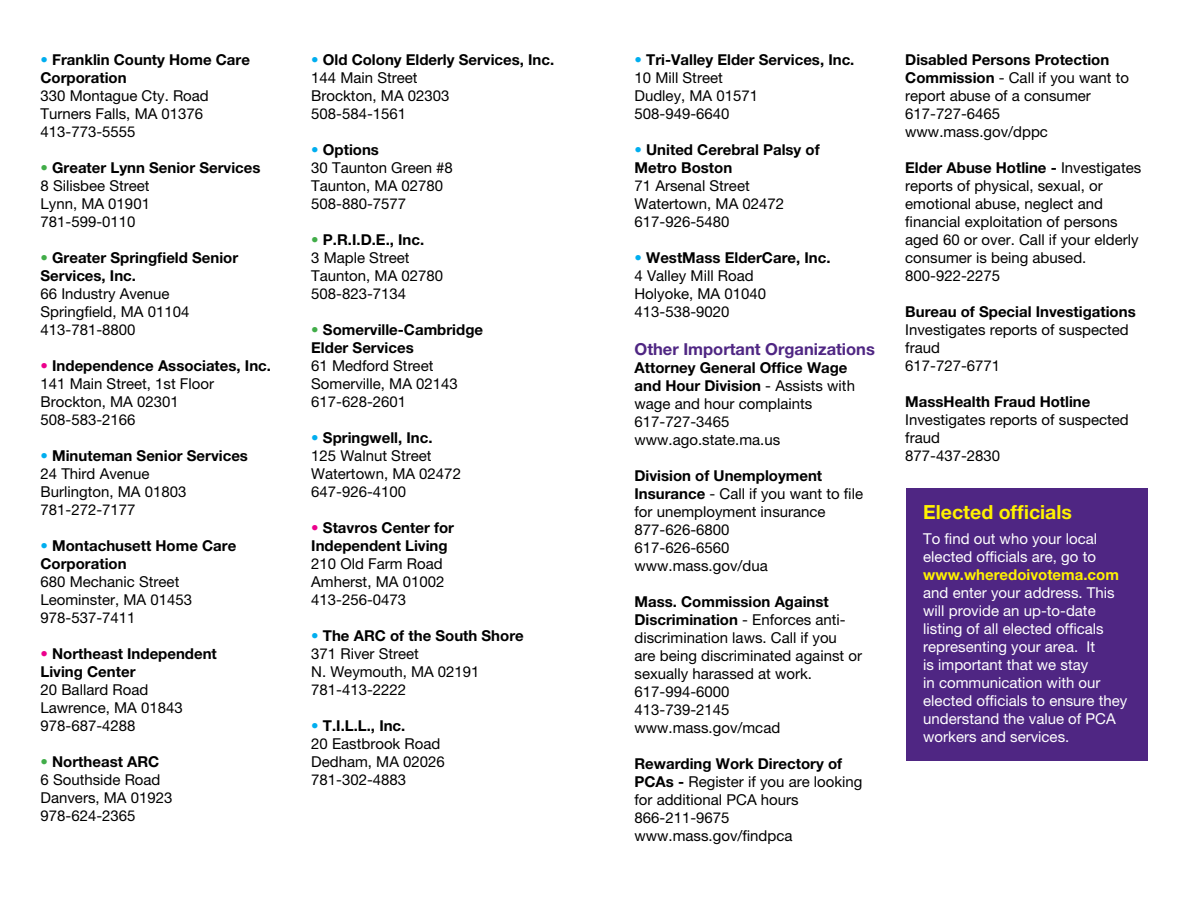
<style>
.page{position:relative;width:1188px;height:918px;background:#fff}
.page>*{position:absolute;margin:0;border:0;box-sizing:border-box;transform-origin:0 0}
.t1{font:700 19.5px "Helvetica Neue LT Pro";color:#fff200}
.t2{font:700 16.5px "Helvetica Neue LT Pro";color:#4f2683}
.t3{font:15px/18px "Helvetica Neue LT Pro";color:#000}
.t4{font:700 15px/18px "Helvetica Neue LT Pro";color:#000}
.t5{font:15px/18px "Helvetica Neue LT Pro";color:#fff}
.t6{font:700 15px "Helvetica Neue LT Pro";color:#fff200}
.s1{color:#00aeef}
.s2{font-weight:700;color:#41ad49}
.s3{font-weight:700}
.s4{color:#41ad49}
.s5{font-weight:700;color:#ec008c}
.s6{font-weight:700;color:#00aeef}
.s7{color:#ec008c}
</style>
<div class="page">
<div style="left:906px;top:488px;width:242px;height:272px;background:#4f2683"></div>
<p class="t4" style="left:40px;top:50px;width:211px"><span class="s1">•</span> Franklin County Home Care<br>Corporation</p>
<p class="t3" style="left:40px;top:86px;width:170px">330 Montague Cty. Road<br>Turners Falls, MA 01376<br>413-773-5555</p>
<p class="t3" style="left:40px;top:158px;width:222px"><span class="s2">•</span> <span class="s3">Greater Lynn Senior Services<br></span>8 Silisbee Street<br>Lynn, MA 01901<br>781-599-0110</p>
<p class="t4" style="left:40px;top:248px;width:199px"><span class="s4">•</span> Greater Springfield Senior<br>Services, Inc.</p>
<p class="t3" style="left:40px;top:284px;width:150px">66 Industry Avenue<br>Springfield, MA 01104<br>413-781-8800</p>
<p class="t3" style="left:40px;top:356px;width:232px"><span class="s5">•</span> <span class="s3">Independence Associates, Inc.<br></span>141 Main Street, 1st Floor<br>Brockton, MA 02301<br>508-583-2166</p>
<p class="t3" style="left:40px;top:446px;width:209px"><span class="s6">•</span> <span class="s3">Minuteman Senior Services<br></span>24 Third Avenue<br>Burlington, MA 01803<br>781-272-7177</p>
<p class="t4" style="left:40px;top:536px;width:197px"><span class="s1">•</span> Montachusett Home Care<br>Corporation</p>
<p class="t3" style="left:40px;top:572px;width:153px">680 Mechanic Street<br>Leominster, MA 01453<br>978-537-7411</p>
<p class="t4" style="left:40px;top:644px;width:178px"><span class="s7">•</span> Northeast Independent<br>Living Center</p>
<p class="t3" style="left:40px;top:680px;width:144px">20 Ballard Road<br>Lawrence, MA 01843<br>978-687-4288</p>
<p class="t3" style="left:40px;top:752px;width:133px"><span class="s2">•</span> <span class="s3">Northeast ARC<br></span>6 Southside Road<br>Danvers, MA 01923<br>978-624-2365</p>
<p class="t3" style="left:311px;top:50px;width:245px"><span class="s6">•</span> <span class="s3">Old Colony Elderly Services, Inc.<br></span>144 Main Street<br>Brockton, MA 02303<br>508-584-1561</p>
<p class="t3" style="left:311px;top:140px;width:143px"><span class="s6">•</span> <span class="s3">Options<br></span>30 Taunton Green #8<br>Taunton, MA 02780<br>508-880-7577</p>
<p class="t3" style="left:311px;top:230px;width:134px"><span class="s2">•</span> <span class="s3">P.R.I.D.E., Inc.<br></span>3 Maple Street<br>Taunton, MA 02780<br>508-823-7134</p>
<p class="t4" style="left:311px;top:320px;width:173px"><span class="s4">•</span> Somerville-Cambridge<br>Elder Services</p>
<p class="t3" style="left:311px;top:356px;width:148px">61 Medford Street<br>Somerville, MA 02143<br>617-628-2601</p>
<p class="t3" style="left:311px;top:428px;width:151px"><span class="s6">•</span> <span class="s3">Springwell, Inc.<br></span>125 Walnut Street<br>Watertown, MA 02472<br>647-926-4100</p>
<p class="t4" style="left:311px;top:518px;width:144px"><span class="s7">•</span> Stavros Center for<br>Independent Living</p>
<p class="t3" style="left:311px;top:554px;width:135px;text-align:justify">210 Old Farm Road Amherst, MA 01002<br>413-256-0473</p>
<p class="t3" style="left:311px;top:626px;width:214px"><span class="s6">•</span> <span class="s3">The ARC of the South Shore<br></span>371 River Street<br>N. Weymouth, MA 02191<br>781-413-2222</p>
<p class="t3" style="left:311px;top:716px;width:135px"><span class="s6">•</span> <span class="s3">T.I.L.L., Inc.<br></span>20 Eastbrook Road<br>Dedham, MA 02026<br>781-302-4883</p>
<p class="t3" style="left:634px;top:50px;width:221px"><span class="s6">•</span> <span class="s3">Tri-Valley Elder Services, Inc.<br></span>10 Mill Street<br>Dudley, MA 01571<br>508-949-6640</p>
<p class="t4" style="left:634px;top:140px;width:187px"><span class="s1">•</span> United Cerebral Palsy of<br>Metro Boston</p>
<p class="t3" style="left:634px;top:176px;width:151px">71 Arsenal Street<br>Watertown, MA 02472<br>617-926-5480</p>
<p class="t3" style="left:634px;top:248px;width:198px"><span class="s6">•</span> <span class="s3">WestMass ElderCare, Inc.<br></span>4 Valley Mill Road<br>Holyoke, MA 01040<br>413-538-9020</p>
<p class="t2" style="left:634px;top:338px;width:242px">Other Important Organizations</p>
<p class="t3" style="left:634px;top:358px;width:222px"><span class="s3">Attorney General Office Wage and Hour Division</span> - Assists with wage and hour complaints<br>617-727-3465 www.ago.state.ma.us</p>
<p class="t3" style="left:634px;top:466px;width:230px"><span class="s3">Division of Unemployment<br>Insurance</span> - Call if you want to file for unemployment insurance<br>877-626-6800<br>617-626-6560 www.mass.gov/dua</p>
<p class="t3" style="left:634px;top:592px;width:229px"><span class="s3">Mass. Commission Against<br>Discrimination</span> - Enforces anti&shy;discrimination laws. Call if you<br>are being discriminated against or sexually harassed at work.<br>617-994-6000<br>413-739-2145 www.mass.gov/mcad</p>
<p class="t3" style="left:634px;top:754px;width:230px"><span class="s3">Rewarding Work Directory of<br>PCAs -</span> Register if you are looking for additional PCA hours<br>866-211-9675 www.mass.gov/findpca</p>
<p class="t3" style="left:905px;top:50px;width:225px"><span class="s3">Disabled Persons Protection<br>Commission</span> - Call if you want to report abuse of a consumer<br>617-727-6465 www.mass.gov/dppc</p>
<p class="t3" style="left:905px;top:158px;width:238px"><span class="s3">Elder Abuse Hotline -</span> Investigates reports of physical, sexual, or emotional abuse, neglect and financial exploitation of persons aged 60 or over. Call if your elderly consumer is being abused.<br>800-922-2275</p>
<p class="t4" style="left:905px;top:302px;width:232px">Bureau of Special Investigations</p>
<p class="t3" style="left:905px;top:320px;width:225px">Investigates reports of suspected fraud<br>617-727-6771</p>
<p class="t4" style="left:905px;top:392px;width:187px">MassHealth Fraud Hotline</p>
<p class="t3" style="left:905px;top:410px;width:225px">Investigates reports of suspected fraud<br>877-437-2830</p>
<h1 class="t1" style="left:923px;top:500px;width:150px">Elected officials</h1>
<p class="t5" style="left:923px;top:529px;width:175px">To find out who your local elected officials are, go to</p>
<p class="t6" style="left:923px;top:565px;width:197px">www.wheredoivotema.com</p>
<p class="t5" style="left:923px;top:583px;width:206px">and enter your address. This will provide an up-to-date listing of all elected officals representing your area. It<br>is important that we stay<br>in communication with our elected officials to ensure they understand the value of PCA workers and services.</p>
</div>
